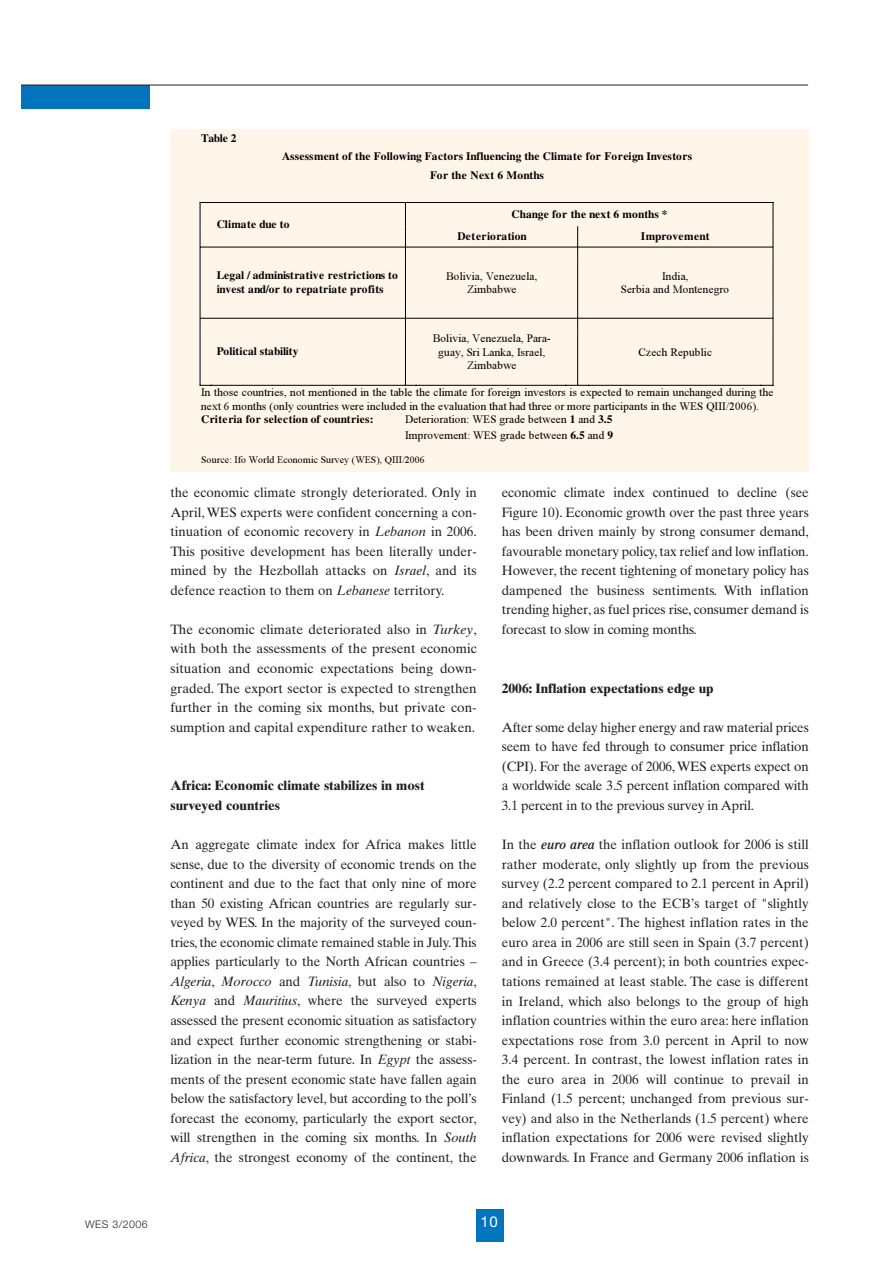
<style>
.page{position:relative;width:893px;height:1263px;background:#fff}
.page>*{position:absolute;margin:0;border:0;box-sizing:border-box;transform-origin:0 0}
.t1{font:15px "Helvetica Neue LT Std";color:#fff}
.t2{font:13.5px/19.5px "Times Ten";letter-spacing:-.01em;color:#231f20;text-align:justify}
.t3{font:700 13.5px/19.5px "Times Ten";color:#231f20}
.t4{font:11.4px/13.2px "Times New Roman PSMT+T42+BYIOFR";letter-spacing:.01em;color:#000;text-align:center}
.t5{font:11.4px/18.3px "Times LT Std Bold+RPWHLZ";letter-spacing:.01em;color:#000;text-align:center}
.t6{font:11.4px "Times LT Std Bold+RPWHLZ";letter-spacing:.04em;color:#000}
.t7{font:300 10.5px "Helvetica Neue";letter-spacing:.045em;color:#231f20}
.t8{font:10.05px "Times New Roman PSMT+T42+BYIOFR";letter-spacing:.01em;color:#000}
.s1{font-family:"Times LT Std Bold+RPWHLZ"}
.s2{font-style:italic}
.s3{font-family:"Times LT Std";font-weight:600;font-style:italic}
</style>
<div class="page">
<div style="left:476px;top:1209px;width:28px;height:33px;background:#0074bc"></div>
<div style="left:21px;top:85px;width:128px;height:24px;background:#0074bc"></div>
<hr style="left:21px;top:85px;width:787px;height:1px;background:#231f20">
<div style="left:170px;top:129px;width:638px;height:343px;background:#fff5e8"></div>
<hr style="left:200px;top:202px;width:573px;height:1px;background:#000">
<hr style="left:200px;top:247px;width:573px;height:1px;background:#000">
<svg style="left:200px;top:203px;width:1px;height:58px"></svg>
<svg style="left:405px;top:203px;width:1px;height:58px"></svg>
<svg style="left:577px;top:226px;width:1px;height:35px"></svg>
<svg style="left:772px;top:203px;width:1px;height:58px"></svg>
<hr style="left:200px;top:261px;width:1px;height:43px;background:#000">
<hr style="left:405px;top:261px;width:1px;height:43px;background:#000">
<hr style="left:577px;top:261px;width:1px;height:43px;background:#000">
<hr style="left:772px;top:261px;width:1px;height:43px;background:#000">
<hr style="left:200px;top:318px;width:573px;height:1px;background:#000">
<svg style="left:200px;top:304px;width:1px;height:28px"></svg>
<svg style="left:405px;top:304px;width:1px;height:28px"></svg>
<svg style="left:577px;top:304px;width:1px;height:28px"></svg>
<svg style="left:772px;top:304px;width:1px;height:28px"></svg>
<hr style="left:200px;top:332px;width:1px;height:39px;background:#000">
<hr style="left:405px;top:332px;width:1px;height:39px;background:#000">
<hr style="left:577px;top:332px;width:1px;height:39px;background:#000">
<hr style="left:772px;top:332px;width:1px;height:39px;background:#000">
<svg style="left:200px;top:371px;width:11px;height:15px"></svg>
<hr style="left:210px;top:385px;width:195px;height:1px;background:#000">
<svg style="left:405px;top:371px;width:12px;height:15px"></svg>
<hr style="left:416px;top:385px;width:150px;height:1px;background:#000">
<svg style="left:565px;top:371px;width:24px;height:15px"></svg>
<hr style="left:588px;top:385px;width:173px;height:1px;background:#000">
<svg style="left:760px;top:371px;width:13px;height:15px"></svg>
<p class="t5" style="left:201px;top:131px;width:37px">Table 2</p>
<p class="t5" style="left:282px;top:148px;width:411px">Assessment of the Following Factors Influencing the Climate for Foreign Investors<br>For the Next 6 Months</p>
<p class="t5" style="left:511px;top:206px;width:157px">Change for the next 6 months *</p>
<p class="t5" style="left:217px;top:216px;width:74px">Climate due to</p>
<p class="t6" style="left:457px;top:232px;width:71px">Deterioration</p>
<p class="t5" style="left:641px;top:228px;width:70px">Improvement</p>
<p class="t5" style="left:217px;top:269px;width:182px;line-height:14.1px;text-align:left">Legal / administrative restrictions to invest and/or to repatriate profits</p>
<p class="t4" style="left:446px;top:271px;width:93px">Bolivia, Venezuela,<br>Zimbabwe</p>
<p class="t4" style="left:621px;top:271px;width:110px">India,<br>Serbia and Montenegro</p>
<p class="t4" style="left:433px;top:333px;width:120px">Bolivia, Venezuela, Para&shy;guay, Sri Lanka, Israel,<br>Zimbabwe</p>
<p class="t5" style="left:217px;top:343px;width:83px">Political stability</p>
<p class="t4" style="left:638px;top:346px;width:75px">Czech Republic</p>
<p class="t4" style="left:201px;top:387px;width:574px;text-align:left">In those countries, not mentioned in the table the climate for foreign investors is expected to remain unchanged during the next 6 months (only countries were included in the evaluation that had three or more participants in the WES QIII/2006).</p>
<p class="t5" style="left:201px;top:411px;width:174px">Criteria for selection of countries:</p>
<p class="t4" style="left:405px;top:413px;width:209px;line-height:15.1px;text-align:left">Deterioration: WES grade between <span class="s1">1</span> and <span class="s1">3.5<br></span>Improvement: WES grade between <span class="s1">6.5</span> and <span class="s1">9</span></p>
<p class="t8" style="left:201px;top:456px;width:225px">Source: Ifo World Economic Survey (WES), QIII/2006</p>
<p class="t2" style="left:170px;top:484px;width:308px">the economic climate strongly deteriorated. Only in April, WES experts were confident concerning a con&shy;tinuation of economic recovery in <span class="s2">Lebanon</span> in 2006.<br>This positive development has been literally under&shy;mined by the Hezbollah attacks on <span class="s2">Israel</span>, and its defence reaction to them on <span class="s2">Lebanese</span> territory.</p>
<p class="t2" style="left:170px;top:621px;width:308px">The economic climate deteriorated also in <span class="s2">Turkey</span>, with both the assessments of the present economic situation and economic expectations being down&shy;graded. The export sector is expected to strengthen further in the coming six months, but private con&shy;sumption and capital expenditure rather to weaken.</p>
<p class="t3" style="left:170px;top:777px;width:256px">Africa: Economic climate stabilizes in most surveyed countries</p>
<p class="t2" style="left:170px;top:836px;width:308px">An aggregate climate index for Africa makes little sense, due to the diversity of economic trends on the continent and due to the fact that only nine of more than 50 existing African countries are regularly sur&shy;veyed by WES. In the majority of the surveyed coun&shy;tries, the economic climate remained stable in July.This applies particularly to the North African countries – <span class="s2">Algeria</span>, <span class="s2">Morocco</span> and <span class="s2">Tunisia</span>, but also to <span class="s2">Nigeria</span>, <span class="s2">Kenya</span> and <span class="s2">Mauritius</span>, where the surveyed experts assessed the present economic situation as satisfactory and expect further economic strengthening or stabi&shy;lization in the near-term future. In <span class="s2">Egypt</span> the assess&shy;ments of the present economic state have fallen again below the satisfactory level, but according to the poll’s forecast the economy, particularly the export sector, will strengthen in the coming six months. In <span class="s2">South Africa</span>, the strongest economy of the continent, the</p>
<p class="t2" style="left:502px;top:484px;width:308px">economic climate index continued to decline (see Figure 10). Economic growth over the past three years has been driven mainly by strong consumer demand, favourable monetary policy, tax relief and low inflation.<br>However, the recent tightening of monetary policy has dampened the business sentiments. With inflation trending higher, as fuel prices rise, consumer demand is forecast to slow in coming months.</p>
<p class="t3" style="left:502px;top:680px;width:213px">2006: Inflation expectations edge up</p>
<p class="t2" style="left:502px;top:719px;width:308px">After some delay higher energy and raw material prices seem to have fed through to consumer price inflation (CPI). For the average of 2006, WES experts expect on a worldwide scale 3.5 percent inflation compared with 3.1 percent in to the previous survey in April.</p>
<p class="t2" style="left:502px;top:836px;width:308px">In the <span class="s3">euro area</span> the inflation outlook for 2006 is still rather moderate, only slightly up from the previous survey (2.2 percent compared to 2.1 percent in April) and relatively close to the ECB’s target of "slightly below 2.0 percent". The highest inflation rates in the euro area in 2006 are still seen in Spain (3.7 percent) and in Greece (3.4 percent); in both countries expec&shy;tations remained at least stable. The case is different in Ireland, which also belongs to the group of high inflation countries within the euro area: here inflation expectations rose from 3.0 percent in April to now 3.4 percent. In contrast, the lowest inflation rates in the euro area in 2006 will continue to prevail in Finland (1.5 percent; unchanged from previous sur&shy;vey) and also in the Netherlands (1.5 percent) where inflation expectations for 2006 were revised slightly downwards. In France and Germany 2006 inflation is</p>
<p class="t7" style="left:85px;top:1221px;width:64px">WES 3/2006</p>
<p class="t1" style="left:480px;top:1213px;width:19px">10</p>
</div>
